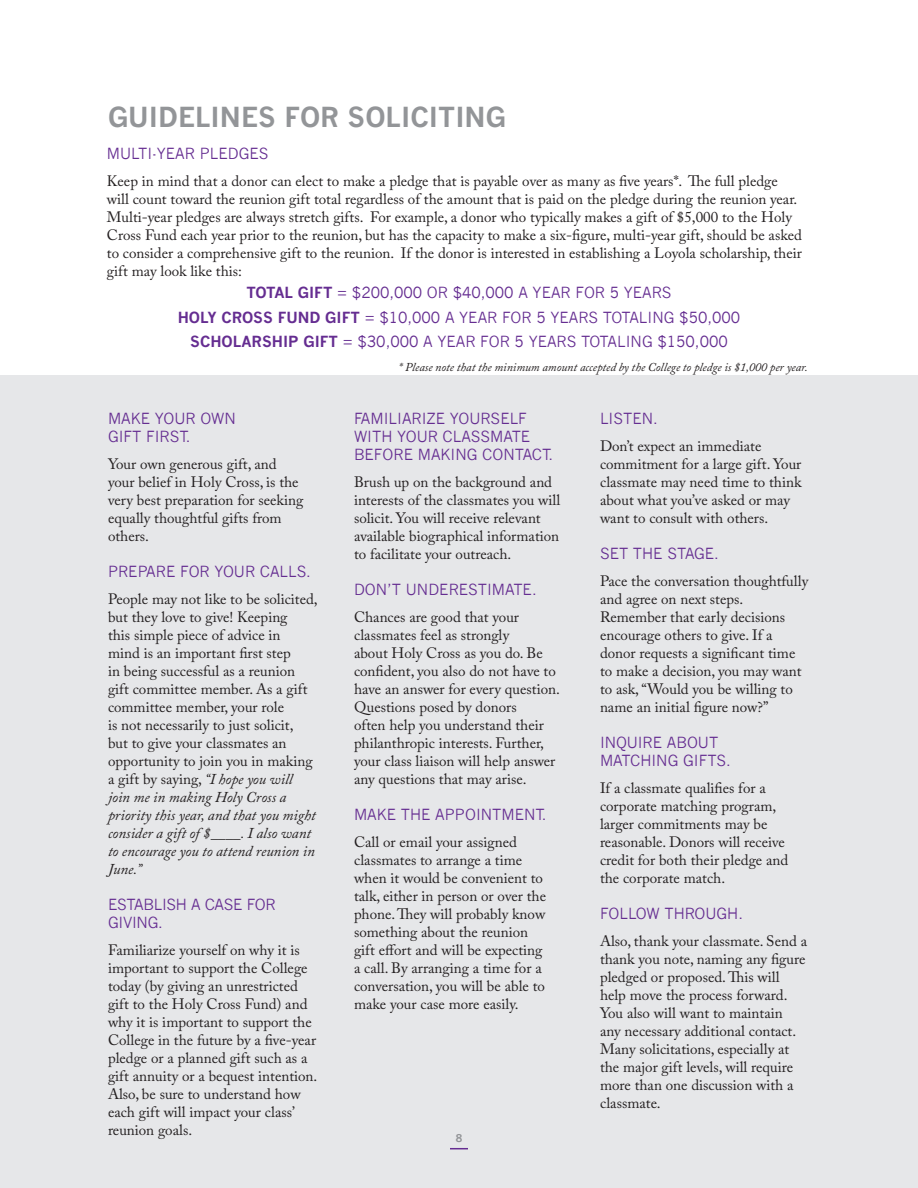
<style>
.page{position:relative;width:918px;height:1188px;background:#fff}
.page>*{position:absolute;margin:0;border:0;box-sizing:border-box;transform-origin:0 0}
.front_date{font:700 27px "News Gothic";color:#939598}
.body_text{font:15px/18px "Adobe Caslon Pro";color:#231f20}
.subhead_1{font:15px/18px "News Gothic";color:#652d91}
.subhead_1-2{font:15px/18px "News Gothic";letter-spacing:-.02em;color:#652d91}
.body_text-2{font:italic 12px "Adobe Caslon Pro";color:#231f20}
.body_text-3{font:700 10.5px "News Gothic";color:#939598}
.s1{font-weight:700}
.s2{font-style:italic}
</style>
<div class="page">
<div style="left:0;top:376px;width:918px;height:812px;background:#e6e7e9"></div>
<svg style="left:450px;top:1148px;width:18px;height:1px"></svg>
<p class="front_date" style="left:108px;top:100px;width:399px">GUIDELINES FOR SOLICITING</p>
<p class="subhead_1" style="left:107px;top:144px;width:163px">MULTI-YEAR PLEDGES</p>
<p class="body_text" style="left:107px;top:172px;width:697px">Keep in mind that a donor can elect to make a pledge that is payable over as many as five years*. The full pledge will count toward the reunion gift total regardless of the amount that is paid on the pledge during the reunion year.<br>Multi-year pledges are always stretch gifts. For example, a donor who typically makes a gift of $5,000 to the Holy Cross Fund each year prior to the reunion, but has the capacity to make a six-figure, multi-year gift, should be asked to consider a comprehensive gift to the reunion. If the donor is interested in establishing a Loyola scholarship, their gift may look like this:</p>
<p class="subhead_1" style="left:246px;top:284px;width:427px"><span class="s1">TOTAL GIFT</span> = $200,000 OR $40,000 A YEAR FOR 5 YEARS</p>
<p class="subhead_1" style="left:178px;top:308px;width:564px"><span class="s1">HOLY CROSS FUND GIFT</span> = $10,000 A YEAR FOR 5 YEARS TOTALING $50,000</p>
<p class="subhead_1" style="left:190px;top:333px;width:539px"><span class="s1">SCHOLARSHIP GIFT</span> = $30,000 A YEAR FOR 5 YEARS TOTALING $150,000</p>
<p class="body_text-2" style="left:399px;top:360px;width:410px">* Please note that the minimum amount accepted by the College to pledge is $1,000 per year.</p>
<p class="subhead_1" style="left:108px;top:409px;width:129px">MAKE YOUR OWN<br>GIFT FIRST.</p>
<p class="body_text" style="left:108px;top:455px;width:197px">Your own generous gift, and your belief in Holy Cross, is the very best preparation for seeking equally thoughtful gifts from others.</p>
<p class="subhead_1" style="left:108px;top:562px;width:204px">PREPARE FOR YOUR CALLS.</p>
<p class="body_text" style="left:108px;top:590px;width:211px">People may not like to be solicited, but they love to give! Keeping<br>this simple piece of advice in<br>mind is an important first step<br>in being successful as a reunion gift committee member. As a gift committee member, your role<br>is not necessarily to just solicit,<br>but to give your classmates an opportunity to join you in making a gift by saying, <span class="s2">“I hope you will join me in making Holy Cross a priority this year, and that you might consider a gift of $____. I also want to encourage you to attend reunion in<br>June.”</span></p>
<p class="subhead_1-2" style="left:108px;top:895px;width:169px">ESTABLISH A CASE FOR<br>GIVING.</p>
<p class="body_text" style="left:108px;top:941px;width:211px">Familiarize yourself on why it is important to support the College today (by giving an unrestricted gift to the Holy Cross Fund) and why it is important to support the<br>College in the future by a five-year pledge or a planned gift such as a gift annuity or a bequest intention.<br>Also, be sure to understand how each gift will impact your class’ reunion goals.</p>
<p class="subhead_1" style="left:354px;top:409px;width:201px">FAMILIARIZE YOURSELF<br>WITH YOUR CLASSMATE<br>BEFORE MAKING CONTACT.</p>
<p class="body_text" style="left:354px;top:472px;width:208px">Brush up on the background and interests of the classmates you will solicit. You will receive relevant available biographical information to facilitate your outreach.</p>
<p class="subhead_1" style="left:354px;top:580px;width:184px">DON’T UNDERESTIMATE.</p>
<p class="body_text" style="left:354px;top:607px;width:207px">Chances are good that your classmates feel as strongly<br>about Holy Cross as you do. Be confident, you also do not have to have an answer for every question.<br>Questions posed by donors<br>often help you understand their philanthropic interests. Further, your class liaison will help answer any questions that may arise.</p>
<p class="subhead_1" style="left:354px;top:805px;width:194px">MAKE THE APPOINTMENT.</p>
<p class="body_text" style="left:354px;top:832px;width:194px">Call or email your assigned classmates to arrange a time when it would be convenient to talk, either in person or over the phone. They will probably know something about the reunion gift effort and will be expecting a call. By arranging a time for a conversation, you will be able to make your case more easily.</p>
<p class="body_text-3" style="left:456px;top:1132px;width:8px">8</p>
<p class="subhead_1" style="left:600px;top:409px;width:59px">LISTEN.</p>
<p class="body_text" style="left:600px;top:436px;width:203px">Don’t expect an immediate commitment for a large gift. Your classmate may need time to think about what you’ve asked or may want to consult with others.</p>
<p class="subhead_1" style="left:600px;top:544px;width:120px">SET THE STAGE.</p>
<p class="body_text" style="left:600px;top:571px;width:210px">Pace the conversation thoughtfully and agree on next steps.<br>Remember that early decisions encourage others to give. If a donor requests a significant time to make a decision, you may want to ask, “Would you be willing to name an initial figure now?”</p>
<p class="subhead_1" style="left:600px;top:733px;width:132px">INQUIRE ABOUT<br>MATCHING GIFTS.</p>
<p class="body_text" style="left:600px;top:778px;width:190px">If a classmate qualifies for a corporate matching program, larger commitments may be reasonable. Donors will receive credit for both their pledge and the corporate match.</p>
<p class="subhead_1" style="left:600px;top:904px;width:145px">FOLLOW THROUGH.</p>
<p class="body_text" style="left:600px;top:931px;width:209px">Also, thank your classmate. Send a thank you note, naming any figure pledged or proposed. This will help move the process forward.<br>You also will want to maintain any necessary additional contact.<br>Many solicitations, especially at the major gift levels, will require more than one discussion with a classmate.</p>
</div>
